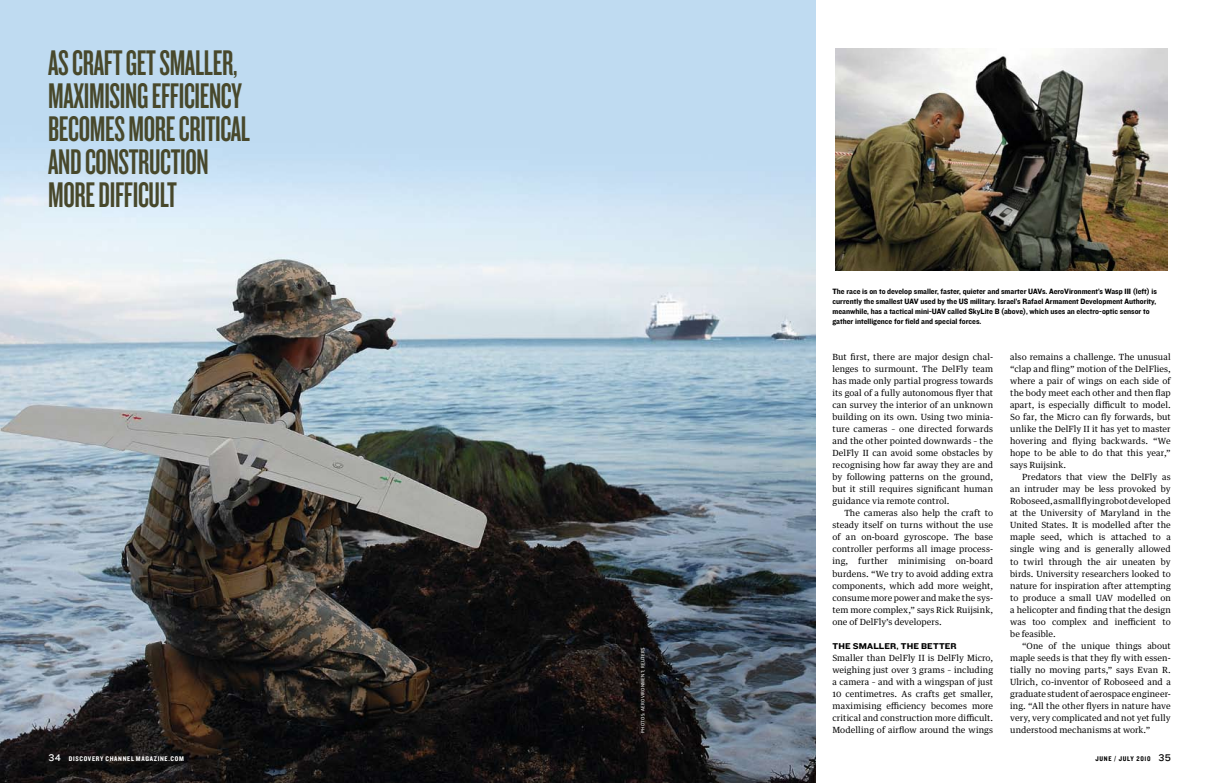
<style>
.page{position:relative;width:1219px;height:783px;background:#fff}
.page>*{position:absolute;margin:0;border:0;box-sizing:border-box;transform-origin:0 0}
.t1{font:37px/33px "Knockout 47 Bantamweight";letter-spacing:-.01em;color:#48482b}
.t2{font:8.8px "Knockout 52 Cruiserweight";letter-spacing:.015em;color:#000}
.t3{font:8.5px/12px "Gdn Text Egyp One TE31";letter-spacing:.01em;color:#000;text-align:justify}
.t4{font:8px/10px "Knockout 51 Middleweight";color:#000}
.t5{font:7px "Knockout 50 Welterweight";letter-spacing:.1em;color:#fff}
.t6{font:7px "Knockout 50 Welterweight";letter-spacing:.1em;color:#000}
.t7{font:4.8px "Gdn Sans DS3";letter-spacing:.06em;color:#fff}
.s1{font-family:"Knockout 32 Junior Cruisewt";font-size:10px}
</style>
<div class="page">
<img style="left:0;top:0;width:816px;height:782px">
<img style="left:836px;top:49px;width:331px;height:221px">
<p class="t1" style="left:48px;top:45px;width:203px">AS CRAFT GET SMALLER,<br>MAXIMISING EFFICIENCY<br>BECOMES MORE CRITICAL<br>AND CONSTRUCTION<br>MORE DIFFICULT</p>
<p class="t5" style="left:48px;top:754px;width:137px"><span class="s1">34</span> DISCOVERY CHANNEL MAGAZINE.COM</p>
<p class="t7" style="left:640px;top:732px;width:86px;rotate:-90deg">photos: aerovironment; reuters</p>
<p class="t4" style="left:832px;top:286px;width:326px">The race is on to develop smaller, faster, quieter and smarter UAVs. AeroVironment’s Wasp III (left) is currently the smallest UAV used by the US military. Israel’s Rafael Armament Development Authority, meanwhile, has a tactical mini-UAV called SkyLite B (above), which uses an electro-optic sensor to gather intelligence for field and special forces.</p>
<p class="t3" style="left:832px;top:351px;width:162px">But first, there are major design chal-</p>
<p class="t3" style="left:832px;top:363px;width:162px">lenges to surmount. The DelFly team</p>
<p class="t3" style="left:832px;top:375px;width:162px">has made only partial progress towards</p>
<p class="t3" style="left:832px;top:387px;width:162px">its goal of a fully autonomous flyer that</p>
<p class="t3" style="left:832px;top:399px;width:162px">can survey the interior of an unknown</p>
<p class="t3" style="left:832px;top:411px;width:162px">building on its own. Using two minia-</p>
<p class="t3" style="left:832px;top:423px;width:162px">ture cameras – one directed forwards</p>
<p class="t3" style="left:832px;top:435px;width:162px">and the other pointed downwards – the</p>
<p class="t3" style="left:832px;top:447px;width:162px">DelFly II can avoid some obstacles by</p>
<p class="t3" style="left:832px;top:459px;width:162px">recognising how far away they are and</p>
<p class="t3" style="left:832px;top:471px;width:162px">by following patterns on the ground,</p>
<p class="t3" style="left:832px;top:483px;width:162px">but it still requires significant human</p>
<p class="t3" style="left:832px;top:495px;width:118px">guidance via remote control.</p>
<p class="t3" style="left:844px;top:507px;width:150px">The cameras also help the craft to</p>
<p class="t3" style="left:832px;top:519px;width:162px">steady itself on turns without the use</p>
<p class="t3" style="left:832px;top:531px;width:162px">of an on-board gyroscope. The base</p>
<p class="t3" style="left:832px;top:543px;width:162px">controller performs all image process-</p>
<p class="t3" style="left:832px;top:555px;width:162px">ing, further minimising on-board</p>
<p class="t3" style="left:832px;top:567px;width:162px">burdens. “We try to avoid adding extra</p>
<p class="t3" style="left:832px;top:579px;width:162px">components, which add more weight,</p>
<p class="t3" style="left:832px;top:591px;width:162px">consume more power and make the sys-</p>
<p class="t3" style="left:832px;top:603px;width:162px">tem more complex,” says Rick Ruijsink,</p>
<p class="t3" style="left:832px;top:615px;width:111px">one of DelFly’s developers.</p>
<p class="t2" style="left:832px;top:639px;width:7px">THE</p>
<p class="t2" style="left:853px;top:639px;width:55px">SMALLER, THE</p>
<p class="t2" style="left:921px;top:639px;width:13px">BETTE</p>
<p class="t2" style="left:951px;top:639px;width:8px">R</p>
<p class="t3" style="left:832px;top:651px;width:162px">Smaller than DelFly II is DelFly Micro, weighing just over 3 grams – including a camera – and with a wingspan of just 10 centimetres. As crafts get smaller, maximising efficiency becomes more critical and construction more difficult.<br>Modelling of airflow around the wings</p>
<p class="t3" style="left:1010px;top:351px;width:162px">also remains a challenge. The unusual</p>
<p class="t3" style="left:1010px;top:363px;width:162px">“clap and fling” motion of the DelFlies,</p>
<p class="t3" style="left:1010px;top:375px;width:162px">where a pair of wings on each side of</p>
<p class="t3" style="left:1010px;top:387px;width:162px">the body meet each other and then flap</p>
<p class="t3" style="left:1010px;top:399px;width:162px">apart, is especially difficult to model.</p>
<p class="t3" style="left:1010px;top:411px;width:162px">So far, the Micro can fly forwards, but</p>
<p class="t3" style="left:1010px;top:423px;width:162px">unlike the DelFly II it has yet to master</p>
<p class="t3" style="left:1010px;top:435px;width:162px">hovering and flying backwards. “We</p>
<p class="t3" style="left:1010px;top:447px;width:162px">hope to be able to do that this year,”</p>
<p class="t3" style="left:1010px;top:459px;width:58px">says Ruijsink.</p>
<p class="t3" style="left:1022px;top:471px;width:150px">Predators that view the DelFly as</p>
<p class="t3" style="left:1010px;top:483px;width:162px">an intruder may be less provoked by</p>
<p class="t3" style="left:1010px;top:495px;width:162px">Roboseed, a small flying robot developed</p>
<p class="t3" style="left:1010px;top:507px;width:162px">at the University of Maryland in the</p>
<p class="t3" style="left:1010px;top:519px;width:162px">United States. It is modelled after the</p>
<p class="t3" style="left:1010px;top:531px;width:162px">maple seed, which is attached to a</p>
<p class="t3" style="left:1010px;top:543px;width:162px">single wing and is generally allowed</p>
<p class="t3" style="left:1010px;top:555px;width:162px">to twirl through the air uneaten by</p>
<p class="t3" style="left:1010px;top:567px;width:162px">birds. University researchers looked to</p>
<p class="t3" style="left:1010px;top:579px;width:162px">nature for inspiration after attempting</p>
<p class="t3" style="left:1010px;top:591px;width:162px">to produce a small UAV modelled on</p>
<p class="t3" style="left:1010px;top:603px;width:162px">a helicopter and finding that the design</p>
<p class="t3" style="left:1010px;top:615px;width:162px">was too complex and inefficient to</p>
<p class="t3" style="left:1010px;top:627px;width:47px">be feasible.</p>
<p class="t3" style="left:1022px;top:639px;width:150px">“One of the unique things about</p>
<p class="t3" style="left:1010px;top:651px;width:162px">maple seeds is that they fly with essen-</p>
<p class="t3" style="left:1010px;top:663px;width:162px">tially no moving parts,” says Evan R.</p>
<p class="t3" style="left:1010px;top:675px;width:162px">Ulrich, co-inventor of Roboseed and a</p>
<p class="t3" style="left:1010px;top:687px;width:162px">graduate student of aerospace engineer-</p>
<p class="t3" style="left:1010px;top:699px;width:162px">ing. “All the other flyers in nature have</p>
<p class="t3" style="left:1010px;top:711px;width:162px">very, very complicated and not yet fully</p>
<p class="t3" style="left:1010px;top:723px;width:142px">understood mechanisms at work.”</p>
<p class="t6" style="left:1095px;top:754px;width:77px">JUNE / JULY 2010 <span class="s1">35</span></p>
</div>
